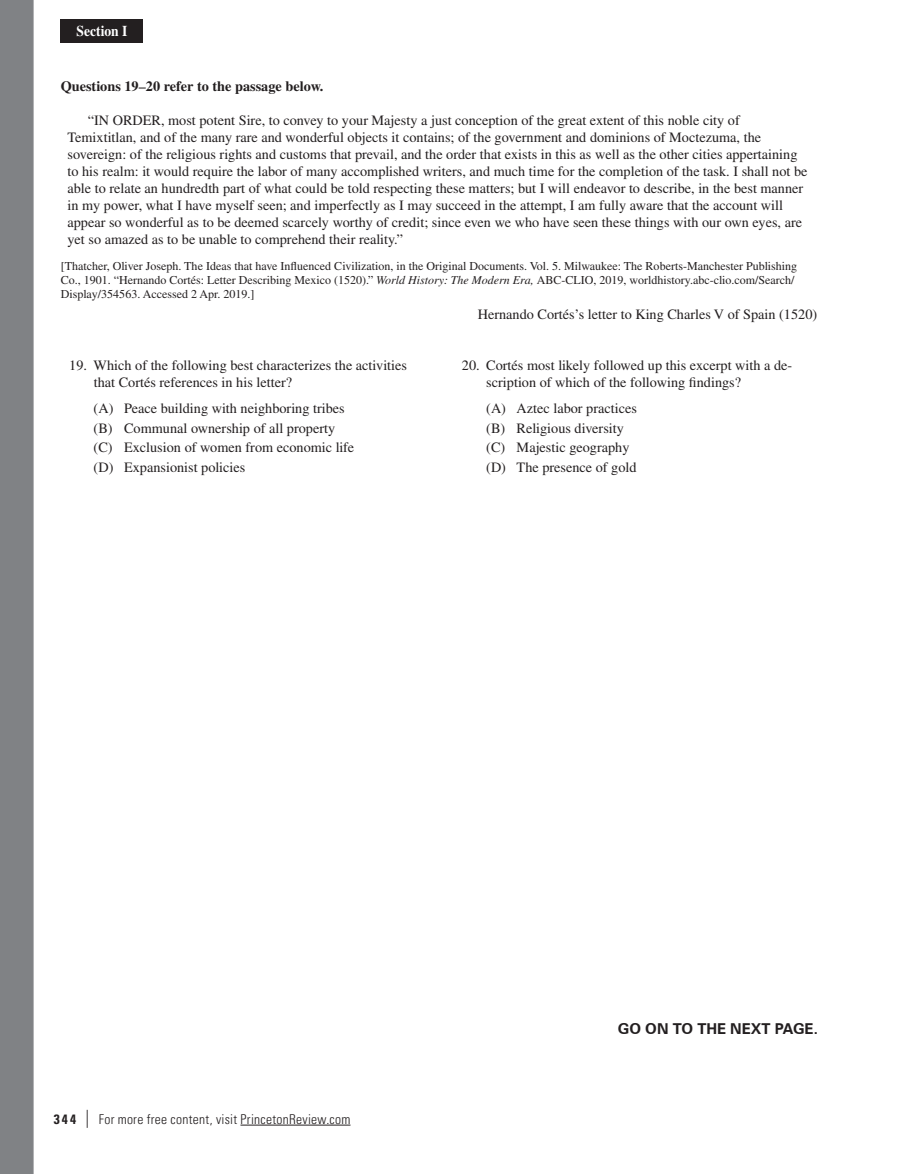
<style>
.page{position:relative;width:905px;height:1174px;background:#fff}
.page>*{position:absolute;margin:0;border:0;box-sizing:border-box;transform-origin:0 0}
.t1{font:700 15px "Zurich BT";color:#231f20}
.t2{font:700 15px "Times LT Pro";color:#fff;scale:.9 1}
.t3{font:14.25px/17.1px "Times LT Pro";color:#231f20}
.t4{font:700 14.25px "Times LT Pro";color:#231f20}
.t5{font:300 condensed 13.5px "Univers LT Pro";letter-spacing:.025em;color:#231f20}
.t6{font:12px/14.4px "Times LT Pro";color:#231f20}
.s1{font-family:"Adobe Garamond Pro"}
.s2{font-style:italic}
.s3{font-weight:700}
.s4{font-weight:400;font-size:18px}
</style>
<div class="page">
<div style="left:61px;top:19px;width:82px;height:23px;background:#231f20"></div>
<hr style="left:240px;top:1124px;width:110px;height:1px;background:#231f20">
<div style="left:0;top:0;width:34px;height:1174px;background:#808285"></div>
<p class="t2" style="left:77px;top:22px;width:58px">Section I</p>
<p class="t4" style="left:61px;top:78px;width:264px">Questions 19<span class="s1">–</span>20 refer to the passage below.</p>
<p class="t3" style="left:67px;top:111px;width:741px;text-indent:20px">“IN ORDER, most potent Sire, to convey to your Majesty a just conception of the great extent of this noble city of Temixtitlan, and of the many rare and wonderful objects it contains; of the government and dominions of Moctezuma, the sovereign: of the religious rights and customs that prevail, and the order that exists in this as well as the other cities appertaining to his realm: it would require the labor of many accomplished writers, and much time for the completion of the task. I shall not be able to relate an hundredth part of what could be told respecting these matters; but I will endeavor to describe, in the best manner in my power, what I have myself seen; and imperfectly as I may succeed in the attempt, I am fully aware that the account will appear so wonderful as to be deemed scarcely worthy of credit; since even we who have seen these things with our own eyes, are yet so amazed as to be unable to comprehend their reality.”</p>
<p class="t6" style="left:61px;top:258px;width:737px">[Thatcher, Oliver Joseph. The Ideas that have Influenced Civilization, in the Original Documents. Vol. 5. Milwaukee: The Roberts-Manchester Publishing<br>Co., 1901. “Hernando Cortés: Letter Describing Mexico (1520).” <span class="s2">World History: The Modern Era,</span> ABC-CLIO, 2019, worldhistory.abc-clio.com/Search/<br>Display/354563. Accessed 2 Apr. 2019.]</p>
<p class="t3" style="left:477px;top:305px;width:341px">Hernando Cortés’s letter to King Charles V of Spain (1520)</p>
<p class="t3" style="left:94px;top:356px;width:315px;text-indent:-24px">19. Which of the following best characterizes the activities that Cortés references in his letter?</p>
<p class="t3" style="left:94px;top:398px;width:262px;line-height:19.5px">(A) Peace building with neighboring tribes (B) Communal ownership of all property (C) Exclusion of women from economic life (D) Expansionist policies</p>
<p class="t3" style="left:486px;top:356px;width:307px;text-indent:-24px">20. Cortés most likely followed up this excerpt with a de&shy;scription of which of the following findings?</p>
<p class="t3" style="left:486px;top:398px;width:152px;line-height:19.5px">(A) Aztec labor practices (B) Religious diversity (C) Majestic geography (D) The presence of gold</p>
<p class="t5" style="left:54px;top:1109px;width:298px"><span class="s3">344</span> <span class="s4">|</span> For more free content, visit PrincetonReview.com</p>
<p class="t1" style="left:617px;top:1018px;width:202px">GO ON TO THE NEXT PAGE.</p>
</div>
